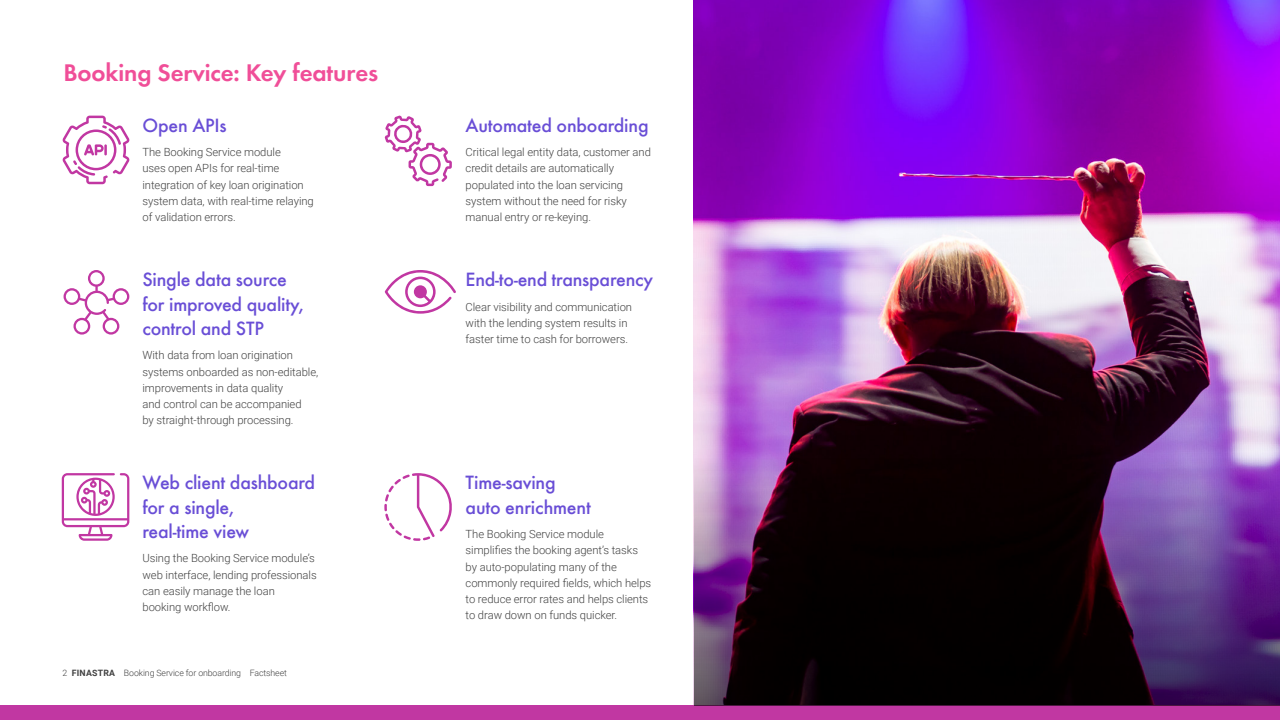
<style>
.page{position:relative;width:1280px;height:720px;background:#fff}
.page>*{position:absolute;margin:0;border:0;box-sizing:border-box;transform-origin:0 0}
.t1{font:600 25px "Futura EF";letter-spacing:-.005em;color:#f04e98}
.t2{font:500 20px/24.4px "Futura EF";letter-spacing:-.01em;color:#694ed6}
.t3{font:300 11.25px/16.2px "Roboto";letter-spacing:-.005em;color:#414141}
.t4{font:300 8.75px "Roboto";letter-spacing:-.01em;color:#414141}
.s1{font-weight:700}
</style>
<div class="page">
<img style="left:694px;top:0;width:586px;height:705px">
<div style="left:0;top:705px;width:1280px;height:15px;background:#c137a2"></div>
<img style="left:694px;top:424px;width:585px;height:282px">
<svg style="left:62px;top:116px;width:68px;height:68px"></svg>
<svg style="left:62px;top:473px;width:67px;height:68px"></svg>
<svg style="left:384px;top:473px;width:68px;height:68px"></svg>
<svg style="left:64px;top:270px;width:65px;height:65px"></svg>
<svg style="left:385px;top:115px;width:67px;height:71px"></svg>
<svg style="left:385px;top:270px;width:71px;height:44px"></svg>
<h1 class="t1" style="left:64px;top:58px;width:316px">Booking Service: Key features</h1>
<h2 class="t2" style="left:142px;top:113px;width:86px">Open APIs</h2>
<p class="t3" style="left:142px;top:144px;width:173px">The Booking Service module<br>uses open APIs for real-time integration of key loan origination system data, with real-time relaying of validation errors.</p>
<h2 class="t2" style="left:142px;top:267px;width:163px">Single data source for improved quality, control and STP</h2>
<p class="t3" style="left:142px;top:347px;width:177px">With data from loan origination systems onboarded as non-editable, improvements in data quality<br>and control can be accompanied<br>by straight-through processing.</p>
<h2 class="t2" style="left:142px;top:471px;width:174px">Web client dashboard for a single,<br>real‑time view</h2>
<p class="t3" style="left:142px;top:550px;width:176px">Using the Booking Service module’s web interface, lending professionals can easily manage the loan<br>booking workflow.</p>
<p class="t4" style="left:62px;top:667px;width:226px">2 <span class="s1">FINASTRA</span> Booking Service for onboarding Factsheet</p>
<h2 class="t2" style="left:466px;top:113px;width:184px">Automated onboarding</h2>
<p class="t3" style="left:466px;top:144px;width:187px">Critical legal entity data, customer and credit details are automatically populated into the loan servicing system without the need for risky manual entry or re‑keying.</p>
<h2 class="t2" style="left:466px;top:267px;width:189px">End-to-end transparency</h2>
<p class="t3" style="left:466px;top:298px;width:168px">Clear visibility and communication with the lending system results in faster time to cash for borrowers.</p>
<h2 class="t2" style="left:466px;top:471px;width:127px">Time-saving auto enrichment</h2>
<p class="t3" style="left:466px;top:526px;width:187px">The Booking Service module simplifies the booking agent’s tasks by auto‑populating many of the commonly required fields, which helps to reduce error rates and helps clients to draw down on funds quicker.</p>
</div>
